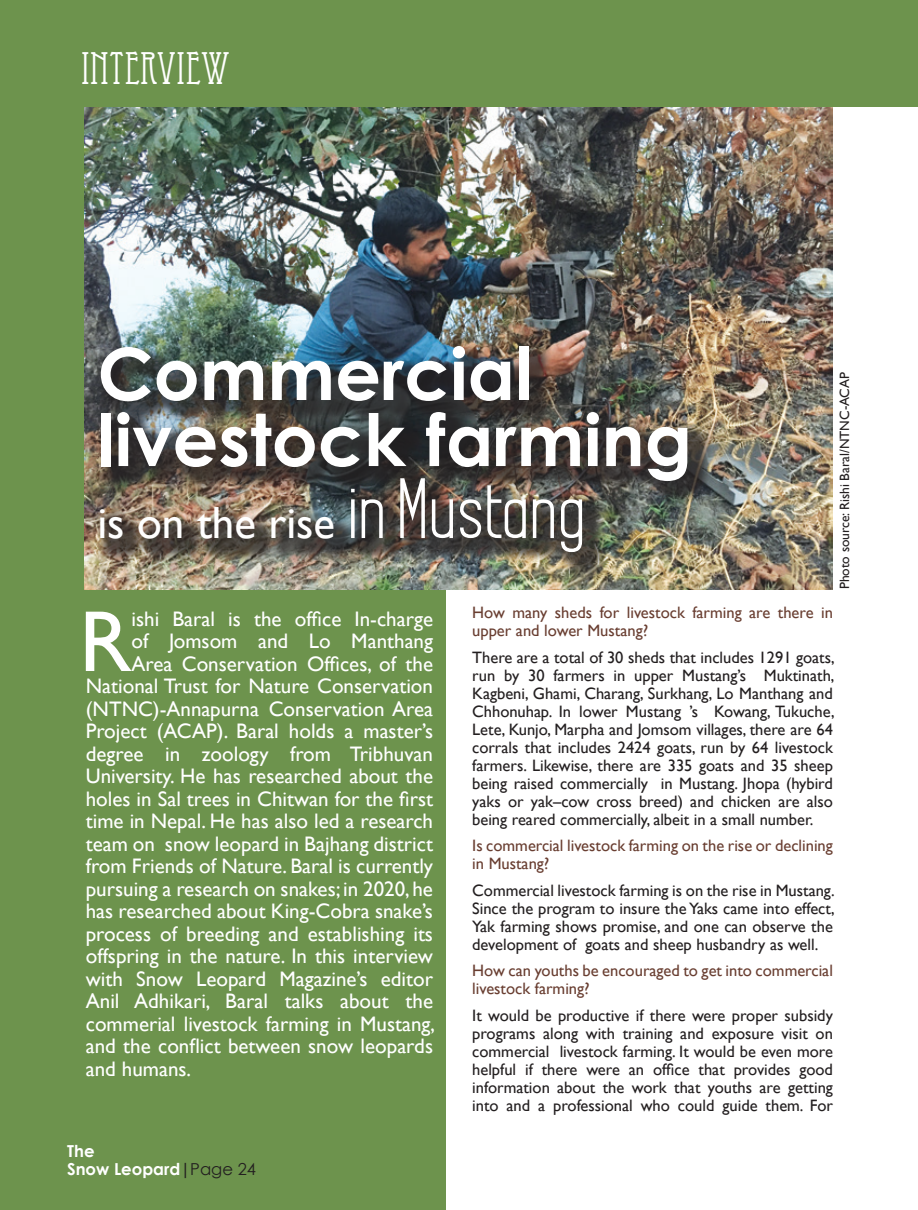
<style>
.page{position:relative;width:918px;height:1210px;background:#fff}
.page>*{position:absolute;margin:0;border:0;box-sizing:border-box;transform-origin:0 0}
.t1{font:87px "Gill Sans";color:#fff}
.t2{font:700 72px/66px "Century Gothic";color:#fff}
.t3{font:45px "Gill Sans";color:#fff}
.t4{font:45px "Eccentric Std";color:#fff}
.t5{font:21px "Gill Sans";color:#fff}
.t6{font:16.5px/18px "Gill Sans";color:#231f20;text-align:justify}
.t7{font:16.5px/18px "Gill Sans";color:#693e31}
.t8{font:700 16.5px/17.5px "Century Gothic";color:#fff}
.t9{font:13.5px "Gill Sans";color:#231f20}
.s1{font-family:"Another Flight";font-size:72px}
.s2{color:#231f20}
.s3{font-weight:400;color:#231f20}
</style>
<div class="page">
<div style="left:0;top:26px;width:446px;height:1184px;background:#6d934d"></div>
<img style="left:85px;top:107px;width:747px;height:483px">
<div style="left:0;top:0;width:918px;height:107px;background:#6d934d"></div>
<div style="left:97px;top:342px;width:615px;height:235px;background:#231f20;opacity:.75"></div>
<h3 class="t4" style="left:81px;top:42px;width:151px">INTERVIEW</h3>
<h2 class="t2" style="left:97px;top:338px;width:596px">Commercial livestock farming</h2>
<h3 class="t3" style="left:97px;top:497px;width:490px">is on the rise <span class="s1">in Mustang</span></h3>
<p class="t9" style="left:837px;top:589px;width:219px;rotate:-90deg">Photo source: Rishi Baral/NTNC-ACAP</p>
<h1 class="t1" style="left:79px;top:591px;width:54px">R</h1>
<p class="t5" style="left:132px;top:607px;width:303px">ishi Baral is the office In-charge</p>
<p class="t5" style="left:132px;top:629px;width:303px">of Jomsom and Lo Manthang</p>
<p class="t5" style="left:132px;top:651px;width:303px">Area Conservation Offices, of the</p>
<p class="t5" style="left:86px;top:674px;width:349px">National Trust for Nature Conservation</p>
<p class="t5" style="left:86px;top:696px;width:349px">(NTNC)-Annapurna Conservation Area</p>
<p class="t5" style="left:86px;top:719px;width:349px">Project (ACAP). Baral holds a master’s</p>
<p class="t5" style="left:86px;top:741px;width:349px">degree in zoology from Tribhuvan</p>
<p class="t5" style="left:86px;top:764px;width:349px">University. He has researched about the</p>
<p class="t5" style="left:86px;top:786px;width:349px">holes in Sal trees in Chitwan for the first</p>
<p class="t5" style="left:86px;top:809px;width:349px">time in Nepal. He has also led a research</p>
<p class="t5" style="left:86px;top:831px;width:349px">team on snow leopard in Bajhang district</p>
<p class="t5" style="left:86px;top:854px;width:349px">from Friends of Nature. Baral is currently</p>
<p class="t5" style="left:86px;top:876px;width:349px">pursuing a research on snakes; in 2020, he</p>
<p class="t5" style="left:86px;top:899px;width:349px">has researched about King-Cobra snake’s</p>
<p class="t5" style="left:86px;top:921px;width:349px">process of breeding and establishing its</p>
<p class="t5" style="left:86px;top:944px;width:349px">offspring in the nature. In this interview</p>
<p class="t5" style="left:86px;top:966px;width:349px">with Snow Leopard Magazine’s editor</p>
<p class="t5" style="left:86px;top:989px;width:349px">Anil Adhikari, Baral talks about the</p>
<p class="t5" style="left:86px;top:1011px;width:351px">commerial livestock farming in Mustang,</p>
<p class="t5" style="left:86px;top:1034px;width:349px">and the conflict between snow leopards</p>
<p class="t5" style="left:86px;top:1056px;width:107px">and humans.</p>
<p class="t8" style="left:67px;top:1141px;width:190px">The<br>Snow Leopard<span class="s2">|</span><span class="s3">Page 24</span></p>
<p class="t7" style="left:472px;top:604px;width:362px">How many sheds for livestock farming are there in upper and lower Mustang?</p>
<p class="t6" style="left:472px;top:648px;width:364px">There are a total of 30 sheds that includes 1291 goats, run by 30 farmers in upper Mustang’s Muktinath, Kagbeni, Ghami, Charang, Surkhang, Lo Manthang and Chhonuhap. In lower Mustang ’s Kowang, Tukuche, Lete, Kunjo, Marpha and Jomsom villages, there are 64 corrals that includes 2424 goats, run by 64 livestock farmers. Likewise, there are 335 goats and 35 sheep being raised commercially in Mustang. Jhopa (hybird yaks or yak–cow cross breed) and chicken are also being reared commercially, albeit in a small number.</p>
<p class="t7" style="left:472px;top:837px;width:362px">Is commercial livestock farming on the rise or declining in Mustang?</p>
<p class="t6" style="left:472px;top:881px;width:364px">Commercial livestock farming is on the rise in Mustang.<br>Since the program to insure the Yaks came into effect, Yak farming shows promise, and one can observe the development of goats and sheep husbandry as well.</p>
<p class="t7" style="left:472px;top:962px;width:362px">How can youths be encouraged to get into commercial livestock farming?</p>
<p class="t6" style="left:472px;top:1006px;width:362px">It would be productive if there were proper subsidy programs along with training and exposure visit on commercial livestock farming. It would be even more helpful if there were an office that provides good information about the work that youths are getting into and a professional who could guide them. For</p>
</div>
